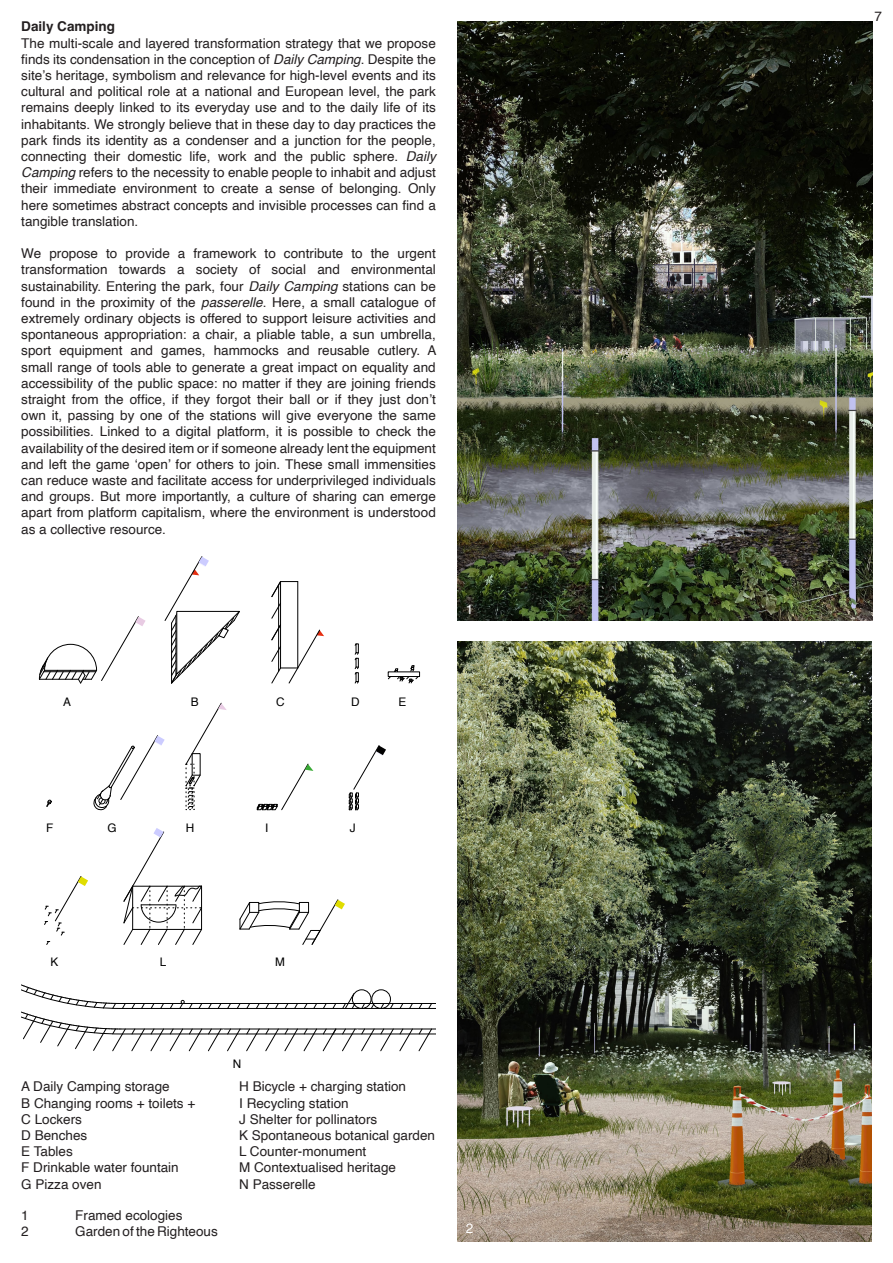
<style>
.page{position:relative;width:893px;height:1263px;background:#fff}
.page>*{position:absolute;margin:0;border:0;box-sizing:border-box;transform-origin:0 0}
.t1{font:13.5px/16.2px "Helvetica";color:#231f20;text-align:justify}
.t2{font:700 13.5px "Helvetica";color:#231f20}
.t3{font:13.5px "Helvetica";color:#fff}
.t4{font:11.85px "Helvetica";color:#000}
.s1{font-style:italic}
</style>
<div class="page">
<img style="left:457px;top:21px;width:415px;height:600px">
<img style="left:457px;top:641px;width:415px;height:600px">
<svg style="left:21px;top:984px;width:415px;height:67px"></svg>
<svg style="left:94px;top:735px;width:71px;height:75px"></svg>
<svg style="left:388px;top:665px;width:32px;height:19px"></svg>
<svg style="left:349px;top:745px;width:37px;height:65px"></svg>
<svg style="left:256px;top:763px;width:57px;height:47px"></svg>
<svg style="left:271px;top:581px;width:53px;height:103px"></svg>
<svg style="left:123px;top:828px;width:79px;height:117px"></svg>
<svg style="left:39px;top:616px;width:107px;height:68px"></svg>
<svg style="left:185px;top:702px;width:42px;height:108px"></svg>
<svg style="left:239px;top:899px;width:106px;height:46px"></svg>
<svg style="left:164px;top:556px;width:76px;height:128px"></svg>
<svg style="left:354px;top:643px;width:5px;height:41px"></svg>
<svg style="left:44px;top:876px;width:44px;height:69px"></svg>
<svg style="left:46px;top:800px;width:6px;height:7px"></svg>
<p class="t2" style="left:21px;top:18px;width:95px">Daily Camping</p>
<p class="t1" style="left:21px;top:35px;width:416px">The multi-scale and layered transformation strategy that we propose finds its condensation in the conception of <span class="s1">Daily Camping</span>. Despite the site’s heritage, symbolism and relevance for high-level events and its cultural and political role at a national and European level, the park remains deeply linked to its everyday use and to the daily life of its inhabitants. We strongly believe that in these day to day practices the park finds its identity as a condenser and a junction for the people, connecting their domestic life, work and the public sphere. <span class="s1">Daily Camping</span> refers to the necessity to enable people to inhabit and adjust their immediate environment to create a sense of belonging. Only here sometimes abstract concepts and invisible processes can find a tangible translation.</p>
<p class="t1" style="left:21px;top:246px;width:417px">We propose to provide a framework to contribute to the urgent transformation towards a society of social and environmental sustainability. Entering the park, four <span class="s1">Daily Camping</span> stations can be found in the proximity of the <span class="s1">passerelle</span>. Here, a small catalogue of extremely ordinary objects is offered to support leisure activities and spontaneous appropriation: a chair, a pliable table, a sun umbrella, sport equipment and games, hammocks and reusable cutlery. A small range of tools able to generate a great impact on equality and accessibility of the public space: no matter if they are joining friends straight from the office, if they forgot their ball or if they just don’t own it, passing by one of the stations will give everyone the same possibilities. Linked to a digital platform, it is possible to check the availability of the desired item or if someone already lent the equipment and left the game ‘open’ for others to join. These small immensities can reduce waste and facilitate access for underprivileged individuals and groups. But more importantly, a culture of sharing can emerge apart from platform capitalism, where the environment is understood as a collective resource.</p>
<p class="t4" style="left:38px;top:501px;width:8px">1</p>
<p class="t4" style="left:98px;top:501px;width:8px">2</p>
<p class="t4" style="left:158px;top:501px;width:8px">3</p>
<p class="t4" style="left:218px;top:501px;width:8px">4</p>
<p class="t4" style="left:278px;top:501px;width:8px">5</p>
<p class="t4" style="left:338px;top:501px;width:8px">6</p>
<p class="t4" style="left:398px;top:501px;width:8px">7</p>
<p class="t3" style="left:466px;top:599px;width:9px">1</p>
<p class="t4" style="left:63px;top:693px;width:9px">A</p>
<p class="t4" style="left:191px;top:693px;width:9px">B</p>
<p class="t4" style="left:276px;top:693px;width:10px">C</p>
<p class="t4" style="left:351px;top:693px;width:10px">D</p>
<p class="t4" style="left:399px;top:693px;width:9px">E</p>
<p class="t4" style="left:46px;top:818px;width:9px">F</p>
<p class="t4" style="left:107px;top:818px;width:11px">G</p>
<p class="t4" style="left:186px;top:818px;width:10px">H</p>
<p class="t4" style="left:265px;top:818px;width:5px">I</p>
<p class="t4" style="left:350px;top:818px;width:7px">J</p>
<p class="t4" style="left:51px;top:953px;width:9px">K</p>
<p class="t4" style="left:160px;top:953px;width:8px">L</p>
<p class="t4" style="left:275px;top:953px;width:11px">M</p>
<p class="t4" style="left:233px;top:1054px;width:10px">N</p>
<p class="t1" style="left:21px;top:1079px;width:176px;text-align:left">A Daily Camping storage<br>B Changing rooms + toilets +<br>C Lockers<br>D Benches<br>E Tables<br>F Drinkable water fountain<br>G Pizza oven</p>
<p class="t1" style="left:239px;top:1079px;width:197px;text-align:left">H Bicycle + charging station<br>I Recycling station<br>J Shelter for pollinators<br>K Spontaneous botanical garden<br>L Counter-monument<br>M Contextualised heritage<br>N Passerelle</p>
<p class="t1" style="left:21px;top:1207px;width:9px">1</p>
<p class="t1" style="left:75px;top:1207px;width:109px">Framed ecologies</p>
<p class="t1" style="left:21px;top:1224px;width:9px">2</p>
<p class="t1" style="left:75px;top:1224px;width:144px">Garden of the Righteous</p>
<p class="t3" style="left:466px;top:1218px;width:9px">2</p>
<p class="t1" style="left:874px;top:9px;width:9px">7</p>
</div>
